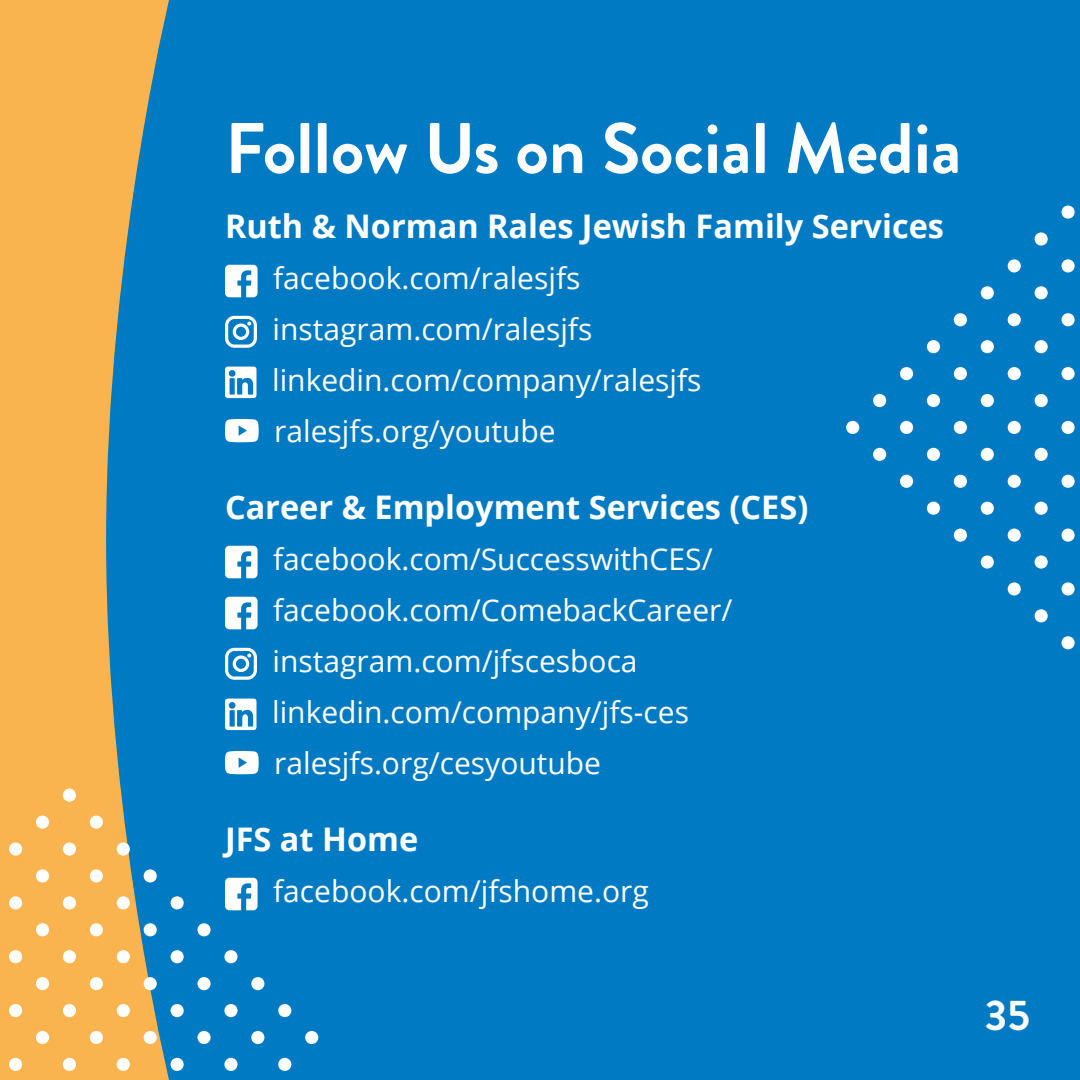
<style>
.page{position:relative;width:1080px;height:1080px;background:#007bc3}
.page>*{position:absolute;margin:0;border:0;box-sizing:border-box;transform-origin:0 0}
.t1{font:700 71.5px "Brandon Grotesque";color:#fff}
.t2{font:700 43px "Brandon Grotesque";color:#fff}
.t3{font:700 32.5px "Open Sans";color:#fff}
.t4{font:30px "Open Sans";color:#fff}
</style>
<div class="page">
<svg style="left:0;top:0;width:169px;height:1080px;fill:#f9b34f"></svg>
<svg style="left:1061px;top:636px;width:14px;height:13px"></svg>
<svg style="left:1034px;top:609px;width:14px;height:14px"></svg>
<svg style="left:1061px;top:582px;width:14px;height:14px"></svg>
<svg style="left:1008px;top:582px;width:13px;height:14px"></svg>
<svg style="left:1034px;top:555px;width:14px;height:14px"></svg>
<svg style="left:1061px;top:528px;width:14px;height:14px"></svg>
<svg style="left:981px;top:555px;width:13px;height:14px"></svg>
<svg style="left:1008px;top:528px;width:13px;height:14px"></svg>
<svg style="left:1034px;top:502px;width:14px;height:13px"></svg>
<svg style="left:1061px;top:475px;width:14px;height:13px"></svg>
<svg style="left:954px;top:528px;width:13px;height:14px"></svg>
<svg style="left:981px;top:502px;width:13px;height:13px"></svg>
<svg style="left:1008px;top:475px;width:13px;height:13px"></svg>
<svg style="left:1034px;top:448px;width:14px;height:13px"></svg>
<svg style="left:1061px;top:421px;width:14px;height:13px"></svg>
<svg style="left:927px;top:502px;width:13px;height:13px"></svg>
<svg style="left:954px;top:475px;width:13px;height:13px"></svg>
<svg style="left:981px;top:448px;width:13px;height:13px"></svg>
<svg style="left:1008px;top:421px;width:13px;height:13px"></svg>
<svg style="left:1034px;top:394px;width:14px;height:13px"></svg>
<svg style="left:1061px;top:367px;width:14px;height:13px"></svg>
<svg style="left:900px;top:475px;width:13px;height:13px"></svg>
<svg style="left:927px;top:448px;width:13px;height:13px"></svg>
<svg style="left:954px;top:421px;width:13px;height:13px"></svg>
<svg style="left:981px;top:394px;width:13px;height:13px"></svg>
<svg style="left:1008px;top:367px;width:13px;height:13px"></svg>
<svg style="left:1034px;top:340px;width:14px;height:13px"></svg>
<svg style="left:1061px;top:313px;width:14px;height:13px"></svg>
<svg style="left:873px;top:448px;width:13px;height:13px"></svg>
<svg style="left:900px;top:421px;width:13px;height:13px"></svg>
<svg style="left:927px;top:394px;width:13px;height:13px"></svg>
<svg style="left:954px;top:367px;width:13px;height:13px"></svg>
<svg style="left:981px;top:340px;width:13px;height:13px"></svg>
<svg style="left:1008px;top:313px;width:13px;height:13px"></svg>
<svg style="left:1034px;top:286px;width:14px;height:14px"></svg>
<svg style="left:1061px;top:259px;width:14px;height:14px"></svg>
<svg style="left:846px;top:421px;width:13px;height:13px"></svg>
<svg style="left:873px;top:394px;width:13px;height:13px"></svg>
<svg style="left:900px;top:367px;width:13px;height:13px"></svg>
<svg style="left:927px;top:340px;width:13px;height:13px"></svg>
<svg style="left:954px;top:313px;width:13px;height:13px"></svg>
<svg style="left:981px;top:286px;width:13px;height:14px"></svg>
<svg style="left:1008px;top:259px;width:13px;height:14px"></svg>
<svg style="left:1034px;top:232px;width:14px;height:14px"></svg>
<svg style="left:1061px;top:205px;width:14px;height:14px"></svg>
<svg style="left:278px;top:1058px;width:13px;height:13px"></svg>
<svg style="left:305px;top:1031px;width:13px;height:13px"></svg>
<svg style="left:224px;top:1058px;width:14px;height:13px"></svg>
<svg style="left:251px;top:1031px;width:14px;height:13px"></svg>
<svg style="left:278px;top:1004px;width:13px;height:13px"></svg>
<svg style="left:170px;top:1058px;width:14px;height:13px"></svg>
<svg style="left:197px;top:1031px;width:14px;height:13px"></svg>
<svg style="left:224px;top:1004px;width:14px;height:13px"></svg>
<svg style="left:251px;top:977px;width:14px;height:13px"></svg>
<svg style="left:117px;top:1058px;width:13px;height:13px"></svg>
<svg style="left:144px;top:1031px;width:13px;height:13px"></svg>
<svg style="left:170px;top:1004px;width:14px;height:13px"></svg>
<svg style="left:197px;top:977px;width:14px;height:13px"></svg>
<svg style="left:224px;top:950px;width:14px;height:13px"></svg>
<svg style="left:63px;top:1058px;width:13px;height:13px"></svg>
<svg style="left:90px;top:1031px;width:13px;height:13px"></svg>
<svg style="left:117px;top:1004px;width:13px;height:13px"></svg>
<svg style="left:144px;top:977px;width:13px;height:13px"></svg>
<svg style="left:170px;top:950px;width:14px;height:13px"></svg>
<svg style="left:197px;top:923px;width:14px;height:13px"></svg>
<svg style="left:9px;top:1058px;width:13px;height:13px"></svg>
<svg style="left:36px;top:1031px;width:13px;height:13px"></svg>
<svg style="left:63px;top:1004px;width:13px;height:13px"></svg>
<svg style="left:90px;top:977px;width:13px;height:13px"></svg>
<svg style="left:117px;top:950px;width:13px;height:13px"></svg>
<svg style="left:144px;top:923px;width:13px;height:13px"></svg>
<svg style="left:170px;top:896px;width:14px;height:14px"></svg>
<svg style="left:9px;top:1004px;width:13px;height:13px"></svg>
<svg style="left:36px;top:977px;width:13px;height:13px"></svg>
<svg style="left:63px;top:950px;width:13px;height:13px"></svg>
<svg style="left:90px;top:923px;width:13px;height:13px"></svg>
<svg style="left:117px;top:896px;width:13px;height:14px"></svg>
<svg style="left:144px;top:869px;width:13px;height:14px"></svg>
<svg style="left:9px;top:950px;width:13px;height:13px"></svg>
<svg style="left:36px;top:923px;width:13px;height:13px"></svg>
<svg style="left:63px;top:896px;width:13px;height:14px"></svg>
<svg style="left:90px;top:869px;width:13px;height:14px"></svg>
<svg style="left:117px;top:842px;width:13px;height:14px"></svg>
<svg style="left:9px;top:896px;width:13px;height:14px"></svg>
<svg style="left:36px;top:869px;width:13px;height:14px"></svg>
<svg style="left:63px;top:842px;width:13px;height:14px"></svg>
<svg style="left:90px;top:815px;width:13px;height:14px"></svg>
<svg style="left:9px;top:842px;width:13px;height:14px"></svg>
<svg style="left:36px;top:815px;width:13px;height:14px"></svg>
<svg style="left:63px;top:789px;width:13px;height:13px"></svg>
<svg style="left:225px;top:265px;width:33px;height:32px"></svg>
<svg style="left:225px;top:316px;width:32px;height:32px"></svg>
<svg style="left:225px;top:367px;width:32px;height:31px"></svg>
<svg style="left:225px;top:419px;width:34px;height:23px"></svg>
<svg style="left:225px;top:546px;width:33px;height:32px"></svg>
<svg style="left:225px;top:597px;width:33px;height:32px"></svg>
<svg style="left:225px;top:648px;width:32px;height:32px"></svg>
<svg style="left:225px;top:699px;width:32px;height:31px"></svg>
<svg style="left:225px;top:751px;width:34px;height:23px"></svg>
<svg style="left:225px;top:878px;width:33px;height:32px"></svg>
<p class="t1" style="left:225px;top:98px;width:738px">Follow Us on Social Media</p>
<p class="t3" style="left:225px;top:204px;width:721px">Ruth &amp; Norman Rales Jewish Family Services</p>
<p class="t4" style="left:273px;top:258px;width:309px">facebook.com/ralesjfs</p>
<p class="t4" style="left:273px;top:309px;width:321px">instagram.com/ralesjfs</p>
<p class="t4" style="left:272px;top:360px;width:431px">linkedin.com/company/ralesjfs</p>
<p class="t4" style="left:274px;top:411px;width:283px">ralesjfs.org/youtube</p>
<p class="t3" style="left:225px;top:485px;width:585px">Career &amp; Employment Services (CES)</p>
<p class="t4" style="left:273px;top:539px;width:441px">facebook.com/SuccesswithCES/</p>
<p class="t4" style="left:273px;top:590px;width:461px">facebook.com/ComebackCareer/</p>
<p class="t4" style="left:273px;top:641px;width:367px">instagram.com/jfscesboca</p>
<p class="t4" style="left:272px;top:692px;width:418px">linkedin.com/company/jfs-ces</p>
<p class="t4" style="left:274px;top:743px;width:328px">ralesjfs.org/cesyoutube</p>
<p class="t3" style="left:225px;top:817px;width:195px">JFS at Home</p>
<p class="t4" style="left:273px;top:871px;width:377px">facebook.com/jfshome.org</p>
<p class="t2" style="left:985px;top:985px;width:47px">35</p>
</div>
